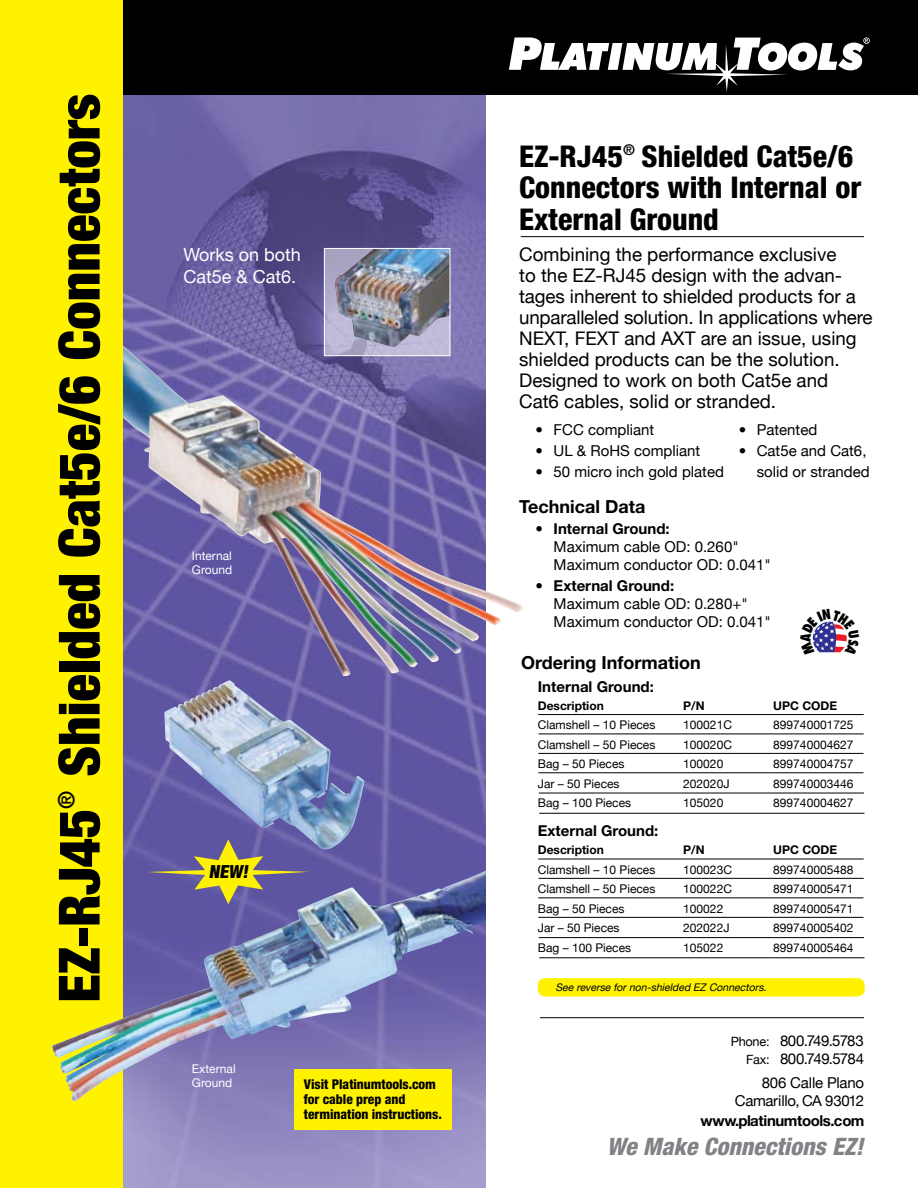
<style>
.page{position:relative;width:918px;height:1188px;background:#fff}
.page>*{position:absolute;margin:0;border:0;box-sizing:border-box;transform-origin:0 0}
.t1{font:900 condensed 57px "Helvetica Neue";color:#000}
.t2{font:800 condensed 30px/31.5px "Helvetica Neue";color:#000}
.t3{font:italic 800 condensed 24px "Helvetica Neue";color:#808285}
.t4{font:500 condensed 22.8px "Helvetica Neue";color:#000}
.t5{font:18.75px/21px "Helvetica Neue";color:#000}
.t6{font:700 18px "Helvetica Neue";color:#000}
.t7{font:18px/21.6px "Helvetica Neue";color:#fff}
.t8{font:900 condensed 18px "Helvetica Neue";color:#000}
.t9{font:15px/18px "Helvetica Neue";color:#000}
.t10{font:15px/18px "Helvetica Neue";letter-spacing:-.04em;color:#000;text-align:right}
.t11{font:15px/18px "Helvetica Neue";letter-spacing:-.02em;color:#000;text-align:right}
.t12{font:700 15px "Helvetica Neue";color:#000}
.t13{font:700 15px "Helvetica Neue";letter-spacing:-.02em;color:#000}
.t14{font:800 condensed 13.5px/15px "Helvetica Neue";letter-spacing:-.005em;color:#000}
.t15{font:12px "Helvetica Neue";color:#000}
.t16{font:700 12px "Helvetica Neue";color:#000}
.t17{font:12px/13.5px "Helvetica Neue";color:#fff}
.t18{font:italic 10.5px "Helvetica Neue";color:#000}
.s1{font-weight:700}
.s2{font-size:12.75px}
</style>
<div class="page">
<img style="left:122px;top:94px;width:364px;height:1094px">
<img style="left:122px;top:415px;width:317px;height:261px">
<svg style="left:122px;top:0;width:796px;height:94px;background:#171717"></svg>
<svg style="left:864px;top:38px;width:5px;height:5px"></svg>
<hr style="left:540px;top:1017px;width:324px;height:1px;background:#000">
<div style="left:0;top:0;width:122px;height:1188px;background:#fff200"></div>
<hr style="left:521px;top:236px;width:343px;height:1px;background:#000">
<img style="left:52px;top:879px;width:416px;height:223px">
<img style="left:164px;top:680px;width:200px;height:170px">
<svg style="left:147px;top:839px;width:163px;height:65px;background:#807781"></svg>
<svg style="left:326px;top:250px;width:122px;height:104px;background:#b6b1d0"></svg>
<img style="left:335px;top:250px;width:113px;height:97px">
<div style="left:324px;top:248px;width:126px;height:108px;border:1px solid #fff"></div>
<hr style="left:538px;top:714px;width:326px;height:1px;background:#000">
<hr style="left:539px;top:734px;width:325px;height:1px;background:#000">
<hr style="left:538px;top:753px;width:325px;height:1px;background:#000">
<hr style="left:538px;top:773px;width:326px;height:1px;background:#000">
<hr style="left:539px;top:793px;width:325px;height:1px;background:#000">
<hr style="left:539px;top:813px;width:325px;height:1px;background:#000">
<hr style="left:538px;top:859px;width:326px;height:1px;background:#000">
<hr style="left:539px;top:878px;width:325px;height:1px;background:#000">
<hr style="left:538px;top:898px;width:325px;height:1px;background:#000">
<hr style="left:538px;top:917px;width:326px;height:1px;background:#000">
<hr style="left:539px;top:937px;width:325px;height:1px;background:#000">
<hr style="left:539px;top:958px;width:325px;height:1px;background:#000">
<div style="left:294px;top:1069px;width:157px;height:61px;background:#fff200"></div>
<div style="left:538px;top:978px;width:327px;height:19px;background:#fff200;border-radius:8px"></div>
<svg style="left:812px;top:621px;width:35px;height:32px"></svg>
<h1 class="t1" style="left:44px;top:777px;width:684px;rotate:-90deg">Shielded Cat5e/6 Connectors</h1>
<h3 class="t4" style="left:53px;top:809px;width:20px;rotate:-90deg">®</h3>
<h1 class="t1" style="left:44px;top:1003px;width:195px;rotate:-90deg">EZ-RJ45</h1>
<h3 class="t7" style="left:183px;top:244px;width:119px">Works on both<br>Cat5e &amp; Cat6.</h3>
<p class="t17" style="left:192px;top:549px;width:42px">Internal<br>Ground</p>
<h3 class="t8" style="left:209px;top:861px;width:44px">NEW!</h3>
<p class="t17" style="left:192px;top:1062px;width:45px">External<br>Ground</p>
<p class="t14" style="left:304px;top:1077px;width:139px">Visit Platinumtools.com for cable prep and termination instructions.</p>
<h2 class="t2" style="left:519px;top:140px;width:344px">EZ-RJ45<sup>®</sup> Shielded Cat5e/6<br>Connectors with Internal or<br>External Ground</h2>
<p class="t5" style="left:519px;top:244px;width:355px">Combining the performance exclusive<br>to the EZ-RJ45 design with the advan&shy;tages inherent to shielded products for a unparalleled solution. In applications where NEXT, FEXT and AXT are an issue, using shielded products can be the solution.<br>Designed to work on both Cat5e and Cat6 cables, solid or stranded.</p>
<p class="t9" style="left:536px;top:421px;width:120px">• FCC compliant</p>
<p class="t9" style="left:536px;top:442px;width:166px">• UL &amp; RoHS compliant</p>
<p class="t9" style="left:536px;top:463px;width:190px">• 50 micro inch gold plated</p>
<h3 class="t6" style="left:519px;top:496px;width:128px">Technical Data</h3>
<p class="t9" style="left:554px;top:520px;width:219px;text-indent:-18px">• <span class="s1">Internal Ground:<br></span>Maximum cable OD: 0.260"<br>Maximum conductor OD: 0.041"</p>
<p class="t9" style="left:554px;top:577px;width:219px;text-indent:-18px">• <span class="s1">External Ground:<br></span>Maximum cable OD: 0.280+"<br>Maximum conductor OD: 0.041"</p>
<p class="t9" style="left:739px;top:421px;width:80px">• Patented</p>
<p class="t9" style="left:739px;top:440px;width:133px;line-height:21px;text-align:right">• Cat5e and Cat6, solid or stranded</p>
<h3 class="t6" style="left:521px;top:652px;width:181px">Ordering Information</h3>
<p class="t12" style="left:538px;top:677px;width:118px">Internal Ground:</p>
<p class="t16" style="left:538px;top:698px;width:67px">Description</p>
<p class="t16" style="left:683px;top:698px;width:23px">P/N</p>
<p class="t16" style="left:773px;top:698px;width:66px">UPC CODE</p>
<p class="t15" style="left:538px;top:718px;width:119px">Clamshell – 10 Pieces</p>
<p class="t15" style="left:683px;top:718px;width:50px">100021C</p>
<p class="t15" style="left:773px;top:718px;width:82px">899740001725</p>
<p class="t15" style="left:538px;top:738px;width:119px">Clamshell – 50 Pieces</p>
<p class="t15" style="left:683px;top:738px;width:50px">100020C</p>
<p class="t15" style="left:773px;top:738px;width:82px">899740004627</p>
<p class="t15" style="left:538px;top:757px;width:88px">Bag – 50 Pieces</p>
<p class="t15" style="left:683px;top:757px;width:42px">100020</p>
<p class="t15" style="left:773px;top:757px;width:82px">899740004757</p>
<p class="t15" style="left:538px;top:777px;width:83px">Jar – 50 Pieces</p>
<p class="t15" style="left:683px;top:777px;width:48px">202020J</p>
<p class="t15" style="left:773px;top:777px;width:82px">899740003446</p>
<p class="t15" style="left:538px;top:796px;width:95px">Bag – 100 Pieces</p>
<p class="t15" style="left:683px;top:796px;width:42px">105020</p>
<p class="t15" style="left:773px;top:796px;width:82px">899740004627</p>
<p class="t12" style="left:538px;top:822px;width:122px">External Ground:</p>
<p class="t16" style="left:538px;top:843px;width:67px">Description</p>
<p class="t16" style="left:683px;top:843px;width:23px">P/N</p>
<p class="t16" style="left:773px;top:843px;width:66px">UPC CODE</p>
<p class="t15" style="left:538px;top:862px;width:119px">Clamshell – 10 Pieces</p>
<p class="t15" style="left:683px;top:862px;width:50px">100023C</p>
<p class="t15" style="left:773px;top:862px;width:82px">899740005488</p>
<p class="t15" style="left:538px;top:882px;width:119px">Clamshell – 50 Pieces</p>
<p class="t15" style="left:683px;top:882px;width:50px">100022C</p>
<p class="t15" style="left:773px;top:882px;width:82px">899740005471</p>
<p class="t15" style="left:538px;top:901px;width:88px">Bag – 50 Pieces</p>
<p class="t15" style="left:683px;top:901px;width:42px">100022</p>
<p class="t15" style="left:773px;top:901px;width:82px">899740005471</p>
<p class="t15" style="left:538px;top:921px;width:83px">Jar – 50 Pieces</p>
<p class="t15" style="left:683px;top:921px;width:48px">202022J</p>
<p class="t15" style="left:773px;top:921px;width:82px">899740005402</p>
<p class="t15" style="left:538px;top:940px;width:95px">Bag – 100 Pieces</p>
<p class="t15" style="left:683px;top:940px;width:42px">105022</p>
<p class="t15" style="left:773px;top:940px;width:82px">899740005464</p>
<p class="t18" style="left:555px;top:981px;width:215px">See reverse for non-shielded EZ Connectors.</p>
<p class="t10" style="left:731px;top:1031px;width:135px"><span class="s2">Phone:</span> 800.749.5783<br><span class="s2">Fax:</span> 800.749.5784</p>
<p class="t11" style="left:735px;top:1074px;width:131px">806 Calle Plano<br>Camarillo, CA 93012</p>
<p class="t13" style="left:701px;top:1111px;width:165px">www.platinumtools.com</p>
<h3 class="t3" style="left:607px;top:1132px;width:258px">We Make Connections EZ!</h3>
</div>
